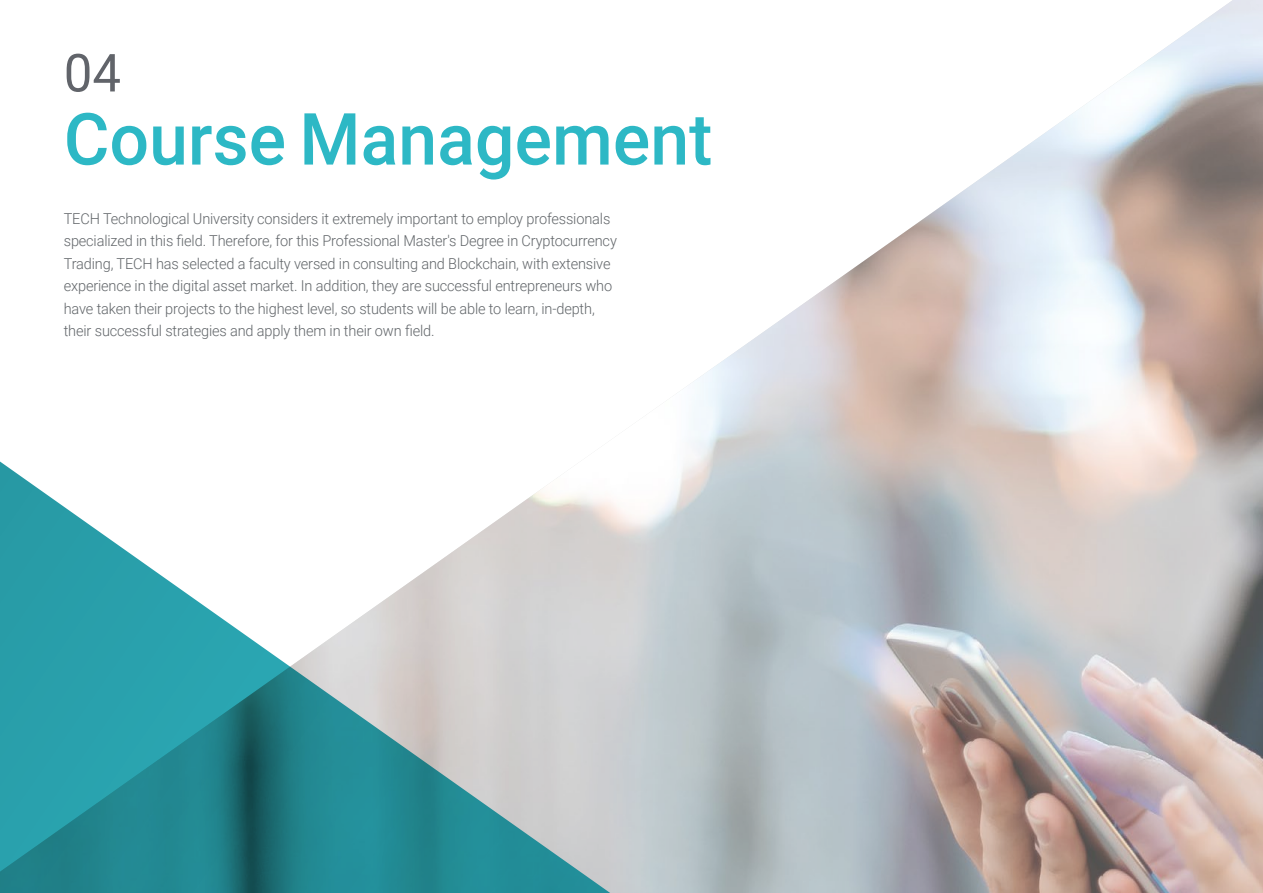
<style>
.page{position:relative;width:1263px;height:893px;background:#fff}
.page>*{position:absolute;margin:0;border:0;box-sizing:border-box;transform-origin:0 0}
.t1{font:500 72px "Roboto";color:#2db8c5}
.t2{font:52.5px "Roboto";color:#61646a}
.t3{font:300 15px/22.5px "Roboto";letter-spacing:-.01em;color:#62666a}
</style>
<div class="page">
<img style="left:640px;top:0;width:623px;height:893px">
<svg style="left:0;top:461px;width:640px;height:432px"></svg>
<h2 class="t2" style="left:64px;top:36px;width:59px">04</h2>
<h1 class="t1" style="left:64px;top:89px;width:650px">Course Management</h1>
<p class="t3" style="left:64px;top:207px;width:555px">TECH Technological University considers it extremely important to employ professionals specialized in this field. Therefore, for this Professional Master's Degree in Cryptocurrency Trading, TECH has selected a faculty versed in consulting and Blockchain, with extensive experience in the digital asset market. In addition, they are successful entrepreneurs who have taken their projects to the highest level, so students will be able to learn, in-depth, their successful strategies and apply them in their own field.</p>
</div>
